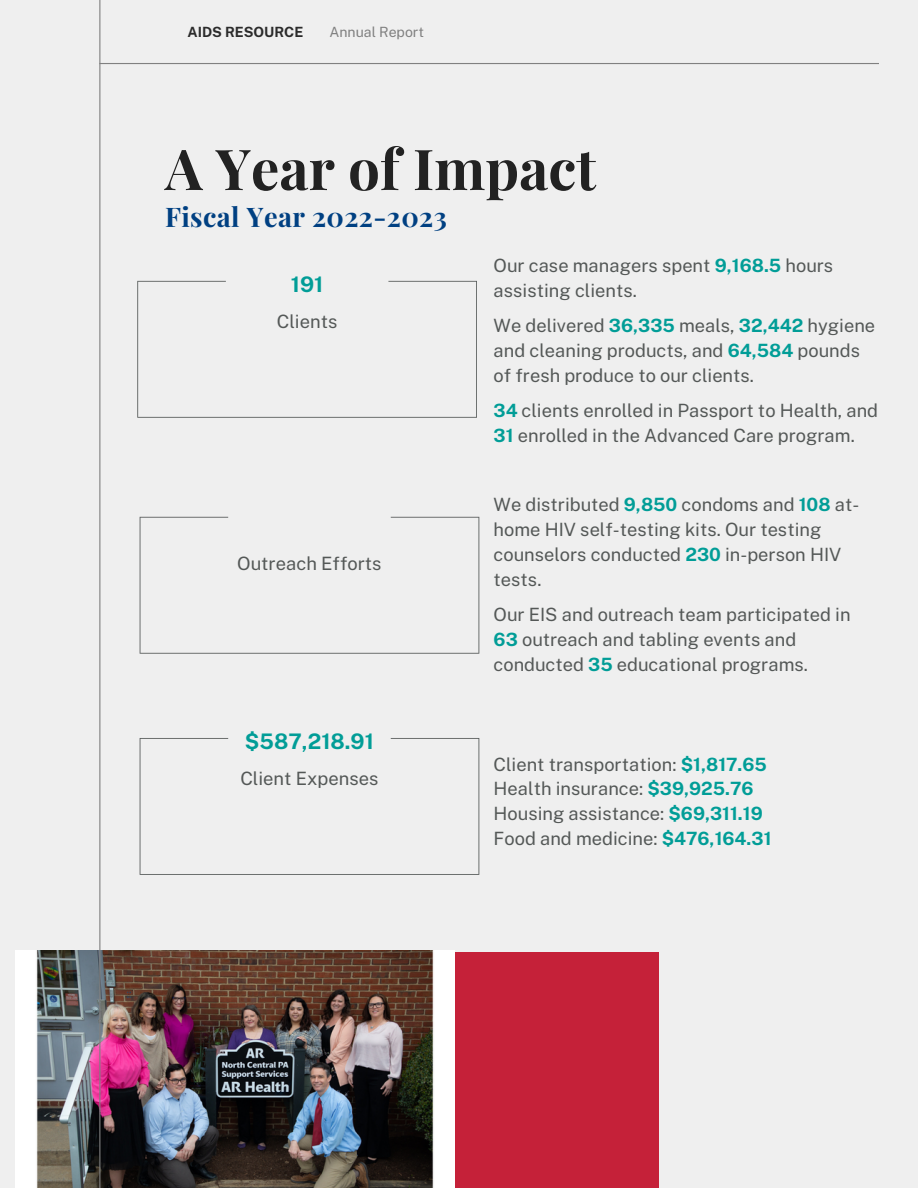
<style>
.page{position:relative;width:918px;height:1188px;background:#efefef}
.page>*{position:absolute;margin:0;border:0;box-sizing:border-box;transform-origin:0 0}
.t1{font:700 56.4px "Playfair Display";color:#222}
.t2{font:700 27px "Playfair Display";letter-spacing:.015em;color:#004082}
.t3{font:700 21.45px "Public Sans";color:#019d97}
.t4{font:18.3px/24.8px "Public Sans";color:#545857}
.t5{font:700 14.1px "Public Sans";color:#2b2b2b}
.t6{font:14.1px "Public Sans";color:#808080}
.s1{font-weight:700;color:#019d97}
</style>
<div class="page">
<img style="left:15px;top:951px;width:440px;height:237px">
<hr style="left:99px;top:0;width:1px;height:1188px;background:#808080">
<hr style="left:99px;top:63px;width:780px;height:1px;background:#808080">
<div style="left:455px;top:952px;width:203px;height:236px;background:#c52139"></div>
<svg style="left:137px;top:281px;width:340px;height:137px"></svg>
<svg style="left:140px;top:517px;width:339px;height:137px"></svg>
<svg style="left:140px;top:738px;width:339px;height:137px"></svg>
<p class="t5" style="left:188px;top:23px;width:117px">AIDS RESOURCE</p>
<p class="t6" style="left:329px;top:23px;width:96px">Annual Report</p>
<p class="t1" style="left:165px;top:129px;width:433px">A Year of Impact</p>
<p class="t2" style="left:165px;top:198px;width:283px">Fiscal Year 2022-2023</p>
<p class="t3" style="left:291px;top:272px;width:34px">191</p>
<p class="t4" style="left:277px;top:309px;width:62px">Clients</p>
<p class="t4" style="left:237px;top:551px;width:146px">Outreach Efforts</p>
<p class="t3" style="left:245px;top:729px;width:130px">$587,218.91</p>
<p class="t4" style="left:240px;top:766px;width:140px">Client Expenses</p>
<p class="t4" style="left:494px;top:253px;width:341px">Our case managers spent <span class="s1">9,168.5</span> hours assisting clients.</p>
<p class="t4" style="left:494px;top:313px;width:383px">We delivered <span class="s1">36,335</span> meals, <span class="s1">32,442</span> hygiene and cleaning products, and <span class="s1">64,584</span> pounds of fresh produce to our clients.</p>
<p class="t4" style="left:494px;top:398px;width:386px"><span class="s1">34</span> clients enrolled in Passport to Health, and<br><span class="s1">31</span> enrolled in the Advanced Care program.</p>
<p class="t4" style="left:494px;top:492px;width:367px">We distributed <span class="s1">9,850</span> condoms and <span class="s1">108</span> at&shy;home HIV self-testing kits. Our testing counselors conducted <span class="s1">230</span> in-person HIV tests.</p>
<p class="t4" style="left:494px;top:602px;width:358px">Our EIS and outreach team participated in<br><span class="s1">63</span> outreach and tabling events and conducted <span class="s1">35</span> educational programs.</p>
<p class="t4" style="left:494px;top:752px;width:275px">Client transportation: <span class="s1">$1,817.65</span></p>
<p class="t4" style="left:494px;top:776px;width:261px">Health insurance: <span class="s1">$39,925.76</span></p>
<p class="t4" style="left:494px;top:801px;width:271px">Housing assistance: <span class="s1">$69,311.19</span></p>
<p class="t4" style="left:494px;top:826px;width:279px">Food and medicine: <span class="s1">$476,164.31</span></p>
</div>
